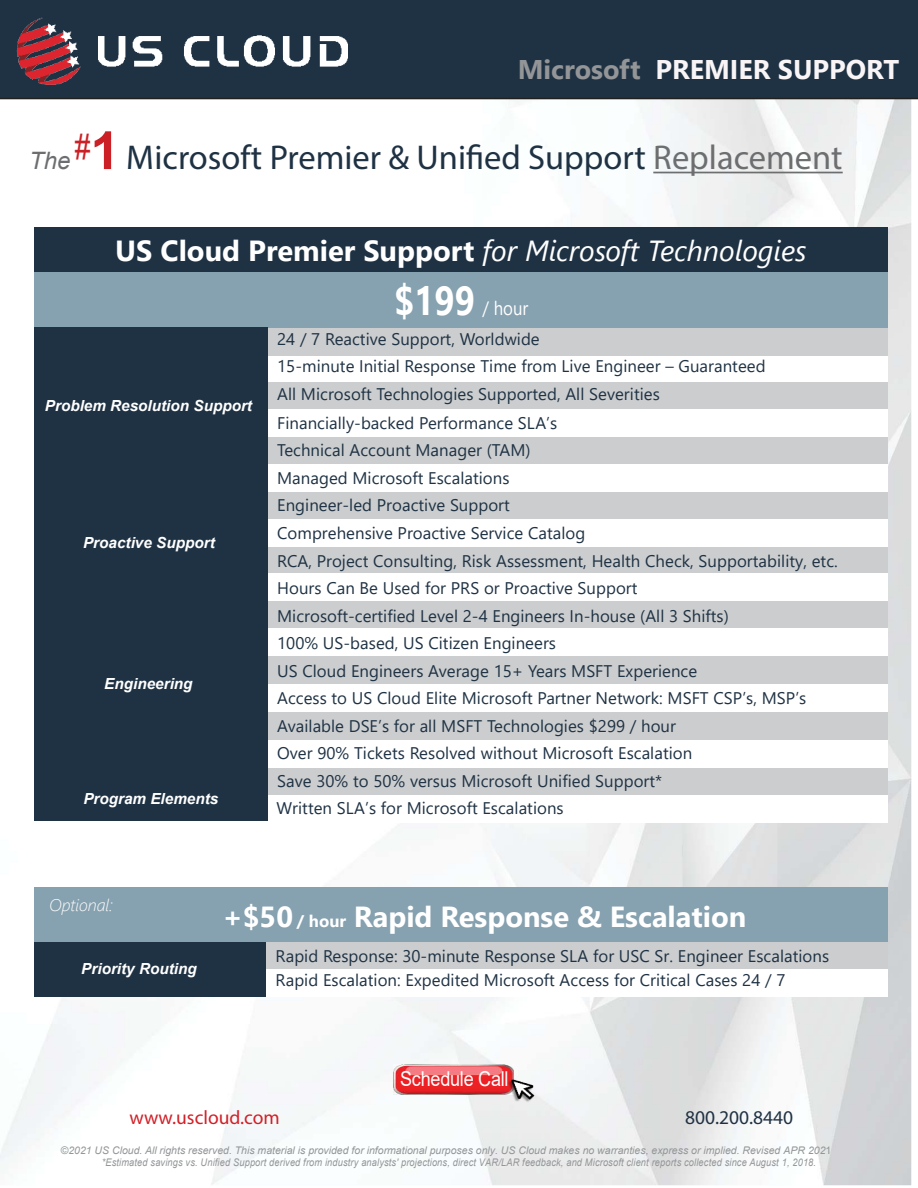
<style>
.page{position:relative;width:918px;height:1188px;background:#fff}
.page>*{position:absolute;margin:0;border:0;box-sizing:border-box;transform-origin:0 0}
.t1{font:34.5px "Myriad Pro";color:#1f3244}
.t2{font:34.5px "Arial Narrow";color:#cb2026}
.t3{font:italic 29.1px "Segoe UI";color:#fff}
.t4{font:700 29.1px "Segoe UI";color:#fff}
.t5{font:700 27px "Segoe UI";color:#f9f5f6}
.t6{font:20.55px "Arial";letter-spacing:-.015em;color:#fff;scale:.88 1}
.t7{font:19.5px "Myriad Pro";color:#d22028}
.t8{font:19.5px "Myriad Pro";color:#203244}
.t9{font:19.35px "Segoe UI";color:#fff;scale:.87 1}
.t10{font:16.8px/27.6px "Segoe UI";letter-spacing:.005em;color:#1f3244}
.t11{font:italic 300 16.8px "Segoe UI";color:#fff}
.t12{font:italic 700 15.3px "Arial";color:#fff}
.t13{font:italic 10.5px/12.1px "Arial";letter-spacing:.015em;color:#939597}
.s1{color:#939597}
.s2{font-family:"Arial";font-style:italic;font-size:24px;color:#6c6e70}
.s3{font-family:"Arial";font-weight:700;font-size:52.5px;color:#cb2026}
.s4{color:#6c6e70}
.s5{font-weight:700;font-style:normal}
.s6{font-weight:700;font-size:40.35px}
.s7{font-size:16.8px}
.s8{font-style:normal}
</style>
<div class="page">
<img style="left:0;top:99px;width:916px;height:1087px">
<div style="left:268px;top:768px;width:620px;height:28px;background:#cbcdce"></div>
<div style="left:268px;top:656px;width:620px;height:28px;background:#cbcdce"></div>
<div style="left:268px;top:712px;width:620px;height:28px;background:#cbcdce"></div>
<div style="left:268px;top:601px;width:620px;height:28px;background:#cbcdce"></div>
<div style="left:268px;top:546px;width:620px;height:28px;background:#cbcdce"></div>
<div style="left:268px;top:492px;width:620px;height:27px;background:#cbcdce"></div>
<div style="left:268px;top:436px;width:620px;height:27px;background:#cbcdce"></div>
<div style="left:268px;top:382px;width:620px;height:27px;background:#cbcdce"></div>
<hr style="left:653px;top:172px;width:190px;height:1px;background:#6c6e70">
<div style="left:268px;top:355px;width:620px;height:27px;background:#fff"></div>
<div style="left:268px;top:409px;width:620px;height:27px;background:#fff"></div>
<div style="left:268px;top:464px;width:620px;height:28px;background:#fff"></div>
<div style="left:268px;top:519px;width:620px;height:28px;background:#fff"></div>
<div style="left:268px;top:573px;width:620px;height:28px;background:#fff"></div>
<div style="left:268px;top:628px;width:620px;height:28px;background:#fff"></div>
<div style="left:268px;top:684px;width:620px;height:28px;background:#fff"></div>
<div style="left:268px;top:740px;width:620px;height:27px;background:#fff"></div>
<div style="left:268px;top:795px;width:620px;height:27px;background:#fff"></div>
<div style="left:268px;top:328px;width:620px;height:27px;background:#cbcdce"></div>
<div style="left:34px;top:227px;width:854px;height:47px;background:#1f3244"></div>
<div style="left:34px;top:272px;width:854px;height:56px;background:#86a1af"></div>
<div style="left:34px;top:887px;width:854px;height:56px;background:#86a1af"></div>
<div style="left:34px;top:942px;width:233px;height:55px;background:#1f3244"></div>
<div style="left:267px;top:943px;width:621px;height:27px;background:#cbcdce"></div>
<div style="left:267px;top:969px;width:621px;height:28px;background:#fff"></div>
<div style="left:0;top:0;width:918px;height:99px;background:#1f3244"></div>
<img style="left:13px;top:12px;width:335px;height:75px">
<div style="left:34px;top:327px;width:234px;height:494px;background:#1f3244"></div>
<img style="left:394px;top:1064px;width:120px;height:31px">
<img style="left:501px;top:1075px;width:39px;height:32px">
<h1 class="t5" style="left:518px;top:58px;width:383px"><span class="s1">Microsoft</span> PREMIER SUPPORT</h1>
<h2 class="t1" style="left:29px;top:144px;width:815px"><span class="s2">The</span> <span class="s3">1</span> Microsoft Premier &amp; Unified Support <span class="s4">Replacement</span></h2>
<h1 class="t2" style="left:75px;top:127px;width:17px">#</h1>
<h2 class="t3" style="left:115px;top:239px;width:693px"><span class="s5">US Cloud Premier Support</span> for Microsoft Technologies</h2>
<h3 class="t9" style="left:394px;top:299px;width:156px"><span class="s6">$199</span> / hour</h3>
<p class="t10" style="left:277px;top:326px;width:563px">24 / 7 Reactive Support, Worldwide<br>15-minute Initial Response Time from Live Engineer – Guaranteed<br>All Microsoft Technologies Supported, All Severities<br>Financially-backed Performance SLA’s<br>Technical Account Manager (TAM)<br>Managed Microsoft Escalations<br>Engineer-led Proactive Support<br>Comprehensive Proactive Service Catalog<br>RCA, Project Consulting, Risk Assessment, Health Check, Supportability, etc.<br>Hours Can Be Used for PRS or Proactive Support<br>Microsoft-certified Level 2-4 Engineers In-house (All 3 Shifts)<br>100% US-based, US Citizen Engineers<br>US Cloud Engineers Average 15+ Years MSFT Experience<br>Access to US Cloud Elite Microsoft Partner Network: MSFT CSP’s, MSP’s Available DSE’s for all MSFT Technologies $299 / hour<br>Over 90% Tickets Resolved without Microsoft Escalation<br>Save 30% to 50% versus Microsoft Unified Support*<br>Written SLA’s for Microsoft Escalations</p>
<h4 class="t12" style="left:45px;top:400px;width:209px">Problem Resolution Support</h4>
<h4 class="t12" style="left:83px;top:537px;width:133px">Proactive Support</h4>
<h4 class="t12" style="left:104px;top:677px;width:90px">Engineering</h4>
<h4 class="t12" style="left:83px;top:793px;width:137px">Program Elements</h4>
<p class="t11" style="left:49px;top:898px;width:65px">Optional:</p>
<h3 class="t4" style="left:222px;top:904px;width:525px">+$50 <span class="s7">/ hour</span> Rapid Response &amp; Escalation</h3>
<h4 class="t12" style="left:81px;top:963px;width:117px">Priority Routing</h4>
<p class="t10" style="left:276px;top:944px;width:555px;line-height:24.9px">Rapid Response: 30-minute Response SLA for USC Sr. Engineer Escalations<br>Rapid Escalation: Expedited Microsoft Access for Critical Cases 24 / 7</p>
<h2 class="t6" style="left:400px;top:1067px;width:125px">Schedule Call</h2>
<p class="t7" style="left:129px;top:1109px;width:152px">www.uscloud.com</p>
<p class="t8" style="left:685px;top:1109px;width:110px">800.200.8440</p>
<p class="t13" style="left:102px;top:1145px;width:731px;text-indent:-41px">©2021 US Cloud. All rights reserved. This material is provided for informational purposes only. US Cloud makes no warranties, express or implied. Revised APR 202<span class="s8">1 </span>*Estimated savings vs. Unified Support derived from industry analysts' projections, direct VAR/LAR feedback, and Microsoft client reports collected since August 1, 2018.</p>
</div>
